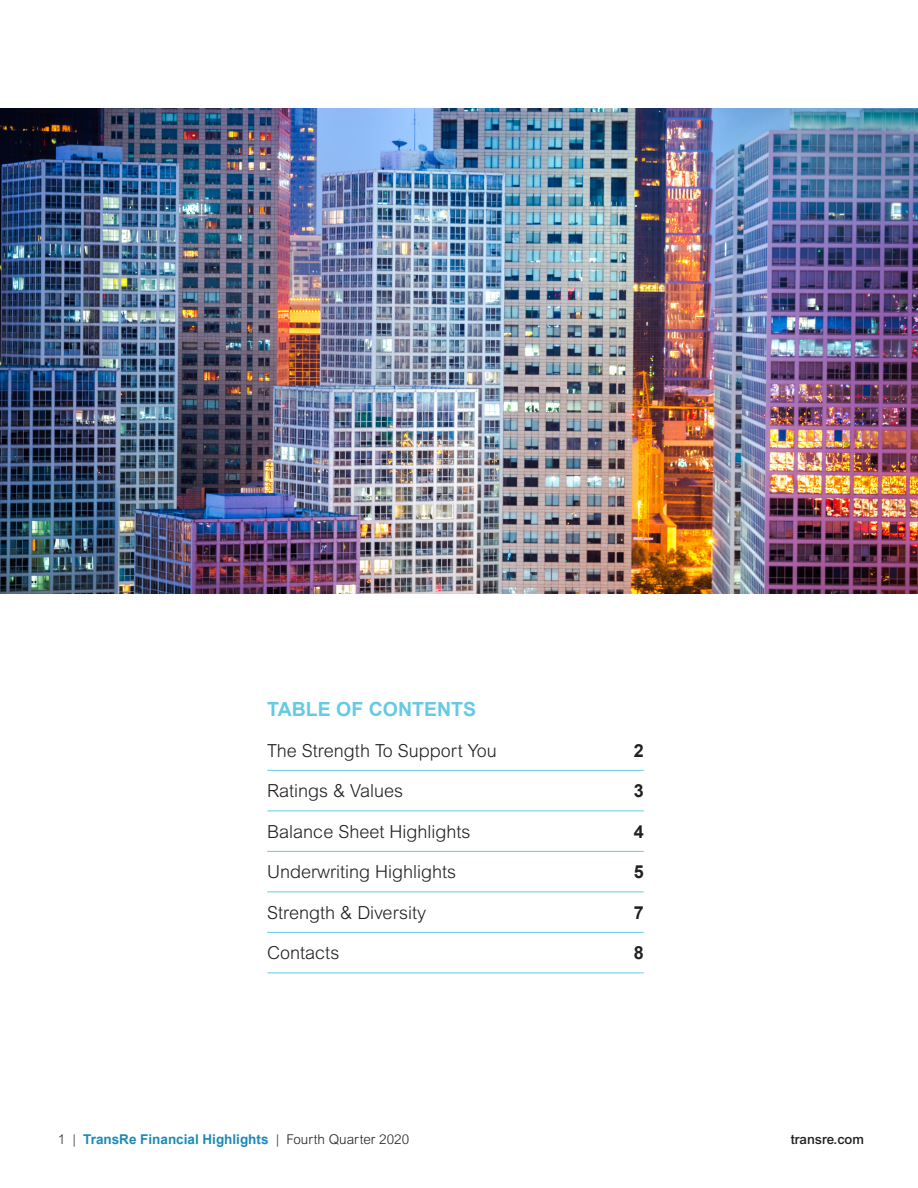
<style>
.page{position:relative;width:918px;height:1188px;background:#fff}
.page>*{position:absolute;margin:0;border:0;box-sizing:border-box;transform-origin:0 0}
.subhead_caps_blue{font:700 19.5px "Arial";color:#66cae4}
.t1{font:300 18px "Arial MT Std";color:#231f20}
.t2{font:700 18px "Arial";color:#231f20}
.t3{font:700 13.5px "Arial";color:#1e8ab6}
.t4{font:500 13.5px "Arial MT Std";color:#231f20}
.s1{font-family:"Arial MT Std";font-weight:300;color:#231f20}
</style>
<div class="page">
<hr style="left:267px;top:770px;width:377px;height:1px;background:#66cae4">
<hr style="left:267px;top:811px;width:377px;height:1px;background:#66cae4">
<hr style="left:267px;top:851px;width:377px;height:1px;background:#66cae4">
<hr style="left:267px;top:892px;width:377px;height:1px;background:#66cae4">
<hr style="left:267px;top:932px;width:377px;height:1px;background:#66cae4">
<hr style="left:267px;top:973px;width:377px;height:1px;background:#66cae4">
<img style="left:0;top:108px;width:918px;height:486px">
<p class="subhead_caps_blue" style="left:267px;top:696px;width:210px">TABLE OF CONTENTS</p>
<p class="t1" style="left:267px;top:740px;width:231px">The Strength To Support You</p>
<p class="t2" style="left:634px;top:738px;width:12px">2</p>
<p class="t1" style="left:267px;top:781px;width:137px">Ratings &amp; Values</p>
<p class="t2" style="left:634px;top:779px;width:12px">3</p>
<p class="t1" style="left:267px;top:821px;width:205px">Balance Sheet Highlights</p>
<p class="t2" style="left:634px;top:819px;width:12px">4</p>
<p class="t1" style="left:267px;top:862px;width:191px">Underwriting Highlights</p>
<p class="t2" style="left:634px;top:860px;width:12px">5</p>
<p class="t1" style="left:267px;top:902px;width:160px">Strength &amp; Diversity</p>
<p class="t2" style="left:634px;top:900px;width:12px">7</p>
<p class="t1" style="left:267px;top:943px;width:74px">Contacts</p>
<p class="t2" style="left:634px;top:941px;width:12px">8</p>
<p class="t3" style="left:58px;top:1130px;width:353px"><span class="s1">1 |</span> TransRe Financial Highlights <span class="s1">| Fourth Quarter 2020</span></p>
<p class="t4" style="left:791px;top:1131px;width:75px">transre.com</p>
</div>
